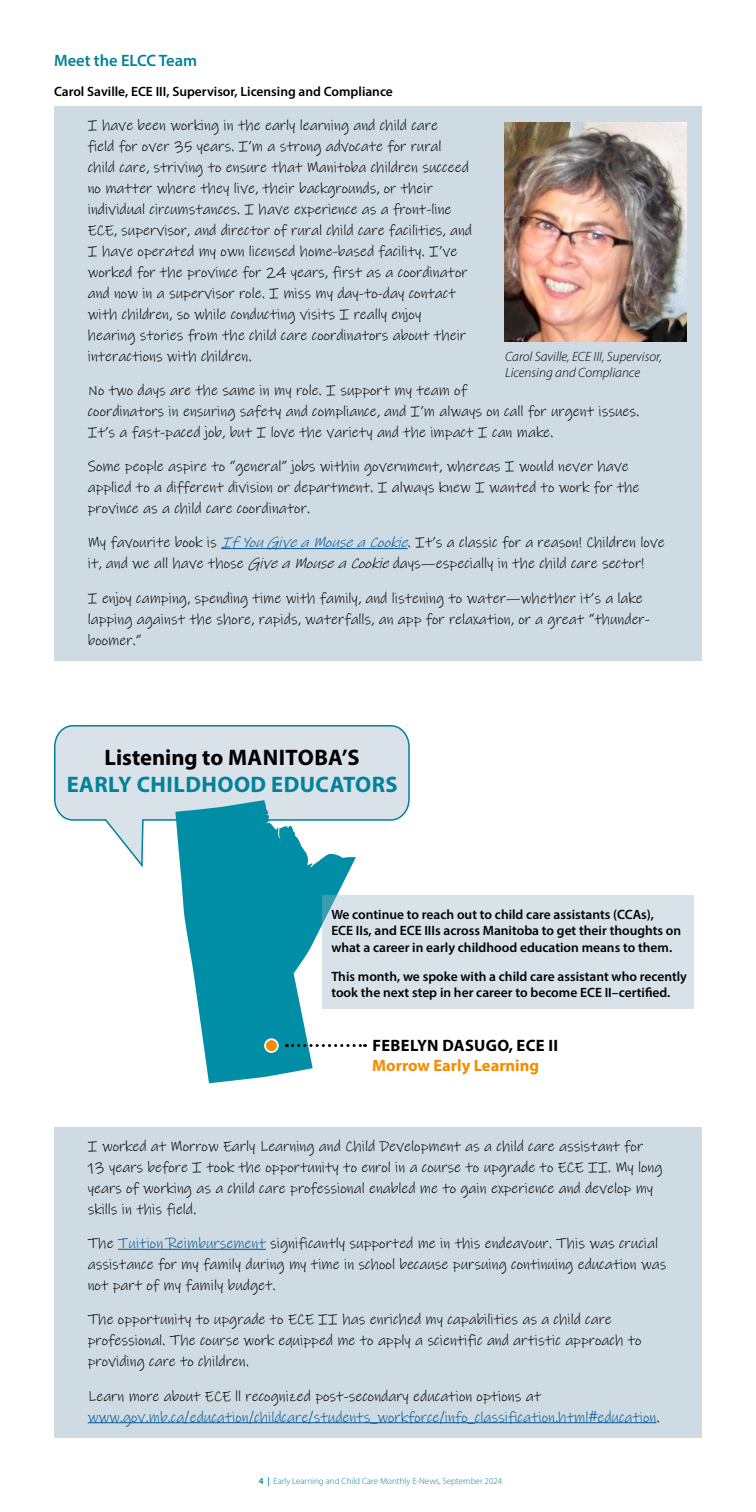
<style>
.page{position:relative;width:756px;height:1512px;background:#fff}
.page>*{position:absolute;margin:0;border:0;box-sizing:border-box;transform-origin:0 0}
.Sub_Head{font:700 22.5px/27px "Myriad Pro";letter-spacing:.02em;color:#00829a;text-align:center}
.Paragraph{font:700 16.5px/19.8px "Myriad Pro";color:#000}
.Sub_Head-2{font:600 16.5px "Myriad Pro";color:#00829a}
.Quote_copy{font:15px/21px "Ink Free";color:#000}
.Quote_copy-2{font:15px/21px "Ink Free";color:#005496}
.Paragraph-2{font:600 13.5px/16.2px "Myriad Pro";color:#000}
.Paragraph-3{font:italic 300 13.5px/16.2px "Myriad Pro";color:#000}
.t1{font:300 9px "Myriad Pro";color:#00829a}
.s1{font-style:italic;color:#005496}
.s2{font-style:italic}
.s3{color:#000}
.s4{color:#f58c00}
.s5{color:#005496}
.s6{font-weight:600}
</style>
<div class="page">
<div style="left:54px;top:106px;width:648px;height:271px;background:#cedbe2"></div>
<div style="left:54px;top:372px;width:648px;height:81px;background:#cedbe2"></div>
<div style="left:54px;top:448px;width:648px;height:82px;background:#cedbe2"></div>
<div style="left:54px;top:524px;width:648px;height:61px;background:#cedbe2"></div>
<hr style="left:221px;top:548px;width:187px;height:1px;background:#005496">
<div style="left:54px;top:579px;width:648px;height:82px;background:#cedbe2"></div>
<img style="left:505px;top:123px;width:182px;height:218px">
<svg style="left:54px;top:725px;width:356px;height:143px"></svg>
<svg style="left:175px;top:800px;width:181px;height:283px;fill:#008ea6"></svg>
<div style="left:265px;top:1039px;width:13px;height:13px;background:#f58c00;border-radius:50%"></div>
<div style="left:264px;top:1038px;width:15px;height:15px;border:2px solid #fff;border-radius:50%"></div>
<svg style="left:286px;top:1044px;width:80px;height:3px"></svg>
<div style="left:322px;top:895px;width:372px;height:114px;background:#d7e3e9"></div>
<div style="left:54px;top:1127px;width:647px;height:103px;background:#cedbe2"></div>
<div style="left:54px;top:1225px;width:647px;height:82px;background:#cedbe2"></div>
<hr style="left:118px;top:1249px;width:148px;height:1px;background:#005496">
<div style="left:54px;top:1301px;width:647px;height:82px;background:#cedbe2"></div>
<div style="left:54px;top:1377px;width:647px;height:61px;background:#cedbe2"></div>
<hr style="left:88px;top:1422px;width:569px;height:1px;background:#005496">
<h3 class="Sub_Head-2" style="left:54px;top:50px;width:145px">Meet the ELCC Team</h3>
<p class="Paragraph-2" style="left:54px;top:83px;width:340px">Carol Saville, ECE III, Supervisor, Licensing and Compliance</p>
<p class="Quote_copy" style="left:88px;top:114px;width:386px">I have been working in the early learning and child care<br>field for over 35 years. I’m a strong advocate for rural child care, striving to ensure that Manitoba children succeed no matter where they live, their backgrounds, or their individual circumstances. I have experience as a front-line ECE, supervisor, and director of rural child care facilities, and I have operated my own licensed home-based facility. I’ve worked for the province for 24 years, first as a coordinator and now in a supervisor role. I miss my day-to-day contact with children, so while conducting visits I really enjoy hearing stories from the child care coordinators about their interactions with children.</p>
<p class="Quote_copy" style="left:88px;top:380px;width:553px">No two days are the same in my role. I support my team of<br>coordinators in ensuring safety and compliance, and I’m always on call for urgent issues.<br>It’s a fast-paced job, but I love the variety and the impact I can make.</p>
<p class="Quote_copy" style="left:88px;top:456px;width:553px">Some people aspire to “general” jobs within government, whereas I would never have applied to a different division or department. I always knew I wanted to work for the province as a child care coordinator.</p>
<p class="Quote_copy" style="left:88px;top:532px;width:579px">My favourite book is <span class="s1">IfYouGiveaMouseaCookie</span>. It’s a classic for a reason! Children love it, and we all have those <span class="s2">GiveaMouseaCookie</span>days—especially in the child care sector!</p>
<p class="Quote_copy" style="left:88px;top:587px;width:564px">I enjoy camping, spending time with family, and listening to water—whether it’s a lake lapping against the shore, rapids, waterfalls, an app for relaxation, or a great “thunder&shy;boomer.”</p>
<p class="Paragraph-3" style="left:505px;top:348px;width:158px">Carol Saville, ECE III, Supervisor,<br>Licensing and Compliance</p>
<h3 class="Sub_Head" style="left:67px;top:743px;width:332px"><span class="s3">Listening to MANITOBA’S<br></span>EARLY CHILDHOOD EDUCATORS</h3>
<p class="Paragraph-2" style="left:331px;top:906px;width:351px">We continue to reach out to child care assistants (CCAs),<br>ECE IIs, and ECE IIIs across Manitoba to get their thoughts on what a career in early childhood education means to them.</p>
<p class="Paragraph-2" style="left:331px;top:968px;width:357px">This month, we spoke with a child care assistant who recently took the next step in her career to become ECE II–certified.</p>
<p class="Paragraph" style="left:372px;top:1035px;width:187px">FEBELYN DASUGO, ECE II<br><span class="s4">Morrow Early Learning</span></p>
<p class="Quote_copy" style="left:88px;top:1136px;width:576px">I worked at Morrow Early Learning and Child Development as a child care assistant for 13 years before I took the opportunity to enrol in a course to upgrade to ECE II. My long years of working as a child care professional enabled me to gain experience and develop my skills in this field.</p>
<p class="Quote_copy" style="left:88px;top:1233px;width:580px">The <span class="s5">Tuition Reimbursement</span> significantly supported me in this endeavour. This was crucial assistance for my family during my time in school because pursuing continuing education was not part of my family budget.</p>
<p class="Quote_copy" style="left:88px;top:1309px;width:555px">The opportunity to upgrade to ECE II has enriched my capabilities as a child care professional. The course work equipped me to apply a scientific and artistic approach to providing care to children.</p>
<p class="Quote_copy-2" style="left:88px;top:1385px;width:573px"><span class="s3">Learn more about ECE ll recognized post-secondary education options at </span>www.gov.mb.ca/education/childcare/students_workforce/info_classification.html#education<span class="s3">.</span></p>
<p class="t1" style="left:259px;top:1476px;width:245px"><span class="s6">4 |</span> Early Learning and Child Care Monthly E-News, September 2024</p>
</div>
